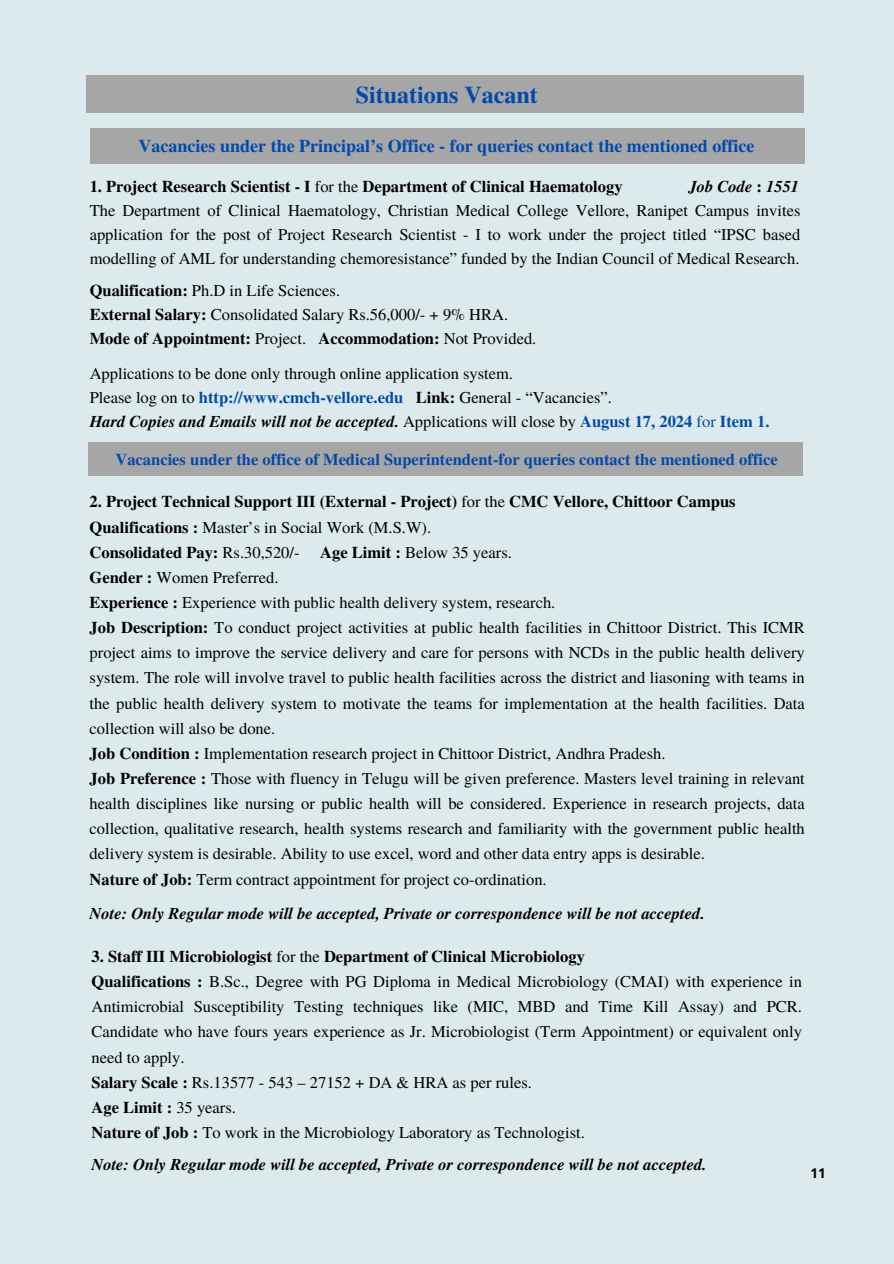
<style>
.page{position:relative;width:894px;height:1264px;background:#fff}
.page>*{position:absolute;margin:0;border:0;box-sizing:border-box;transform-origin:0 0}
.t1{font:700 24px "Te X Gyre Termes";color:#004aad}
.t2{font:700 18px "Te X Gyre Termes";color:#004aad}
.t3{font:16.5px/25.2px "Te X Gyre Termes";color:#000;text-align:justify}
.t4{font:700 16.5px "Te X Gyre Termes";color:#000}
.t5{font:italic 700 16.5px "Te X Gyre Termes";color:#000}
.t6{font:700 16.5px "Te X Gyre Termes";color:#004aad}
.t7{font:700 13.5px "Open Sans";color:#000}
.s1{font-weight:400}
.s2{font-style:normal}
.s3{font-weight:700}
.s4{font-weight:700;color:#004aad}
.s5{font-weight:400;font-style:normal}
.s6{font-style:normal;color:#004aad}
.s7{font-weight:400;font-style:normal;color:#004aad}
</style>
<div class="page">
<div style="left:0;top:0;width:893px;height:1263px;background:#ddeaed"></div>
<div style="left:87px;top:75px;width:717px;height:37px;background:#a6a6a6"></div>
<div style="left:90px;top:129px;width:714px;height:35px;background:#a6a6a6"></div>
<div style="left:88px;top:442px;width:714px;height:34px;background:#a6a6a6"></div>
<p class="t1" style="left:355px;top:76px;width:183px">Situations Vacant</p>
<h1 class="t2" style="left:138px;top:132px;width:617px">Vacancies under the Principal’s Office - for queries contact the mentioned office</h1>
<h2 class="t4" style="left:90px;top:173px;width:534px">1. Project Research Scientist - I <span class="s1">for the</span> Department of Clinical Haematology</h2>
<h2 class="t5" style="left:688px;top:174px;width:112px">Job Code <span class="s2">:</span> 1551</h2>
<p class="t3" style="left:90px;top:197px;width:712px;line-height:24px">The Department of Clinical Haematology, Christian Medical College Vellore, Ranipet Campus invites application for the post of Project Research Scientist - I to work under the project titled “IPSC based modelling of AML for understanding chemoresistance” funded by the Indian Council of Medical Research.</p>
<p class="t3" style="left:90px;top:277px;width:252px"><span class="s3">Qualification:</span> Ph.D in Life Sciences.</p>
<p class="t3" style="left:90px;top:301px;width:420px"><span class="s3">External Salary:</span> Consolidated Salary Rs.56,000/- + 9% HRA.</p>
<p class="t4" style="left:90px;top:326px;width:448px">Mode of Appointment: <span class="s1">Project.</span> Accommodation: <span class="s1">Not Provided.</span></p>
<p class="t3" style="left:90px;top:360px;width:425px">Applications to be done only through online application system.</p>
<p class="t3" style="left:90px;top:384px;width:523px">Please log on to <span class="s4">http://www.cmch-vellore.edu</span> <span class="s3">Link:</span> General - “Vacancies”.</p>
<p class="t5" style="left:90px;top:409px;width:681px">Hard Copies and Emails will not be accepted. <span class="s5">Applications will close by</span> <span class="s6">August 17, 2024</span> <span class="s7">for</span> <span class="s6">Item 1.</span></p>
<h2 class="t6" style="left:115px;top:446px;width:663px">Vacancies under the office of Medical Superintendent-for queries contact the mentioned office</h2>
<h2 class="t4" style="left:90px;top:489px;width:647px">2. Project Technical Support III (External - Project) <span class="s1">for the</span> CMC Vellore, Chittoor Campus</h2>
<p class="t3" style="left:90px;top:513px;width:343px"><span class="s3">Qualifications :</span> Master’s in Social Work (M.S.W).</p>
<p class="t4" style="left:90px;top:539px;width:211px">Consolidated Pay: <span class="s1">Rs.30,520/-</span></p>
<p class="t3" style="left:320px;top:539px;width:193px"><span class="s3">Age Limit :</span> Below 35 years.</p>
<p class="t3" style="left:90px;top:564px;width:190px"><span class="s3">Gender :</span> Women Preferred.</p>
<p class="t3" style="left:90px;top:589px;width:467px"><span class="s3">Experience :</span> Experience with public health delivery system, research.</p>
<p class="t3" style="left:90px;top:614px;width:716px"><span class="s3">Job Description:</span> To conduct project activities at public health facilities in Chittoor District. This ICMR project aims to improve the service delivery and care for persons with NCDs in the public health delivery system. The role will involve travel to public health facilities across the district and liasoning with teams in the public health delivery system to motivate the teams for implementation at the health facilities. Data collection will also be done.</p>
<p class="t3" style="left:90px;top:740px;width:577px"><span class="s3">Job Condition :</span> Implementation research project in Chittoor District, Andhra Pradesh.</p>
<p class="t3" style="left:90px;top:765px;width:716px"><span class="s3">Job Preference :</span> Those with fluency in Telugu will be given preference. Masters level training in relevant health disciplines like nursing or public health will be considered. Experience in research projects, data collection, qualitative research, health systems research and familiarity with the government public health delivery system is desirable. Ability to use excel, word and other data entry apps is desirable.</p>
<p class="t3" style="left:90px;top:865px;width:458px"><span class="s3">Nature of Job:</span> Term contract appointment for project co-ordination.</p>
<p class="t5" style="left:90px;top:900px;width:616px">Note: Only Regular mode will be accepted, Private or correspondence will be not accepted.</p>
<p class="t4" style="left:91px;top:943px;width:494px">3. Staff III Microbiologist <span class="s1">for the</span> Department of Clinical Microbiology</p>
<p class="t3" style="left:91px;top:968px;width:711px"><span class="s3">Qualifications :</span> B.Sc., Degree with PG Diploma in Medical Microbiology (CMAI) with experience in Antimicrobial Susceptibility Testing techniques like (MIC, MBD and Time Kill Assay) and PCR.<br>Candidate who have fours years experience as Jr. Microbiologist (Term Appointment) or equivalent only need to apply.</p>
<p class="t3" style="left:91px;top:1068px;width:441px"><span class="s3">Salary Scale :</span> Rs.13577 - 543 – 27152 + DA &amp; HRA as per rules.</p>
<p class="t4" style="left:91px;top:1094px;width:146px">Age Limit : <span class="s1">35 years.</span></p>
<h2 class="t3" style="left:91px;top:1118px;width:494px"><span class="s3">Nature of Job :</span> To work in the Microbiology Laboratory as Technologist.</h2>
<p class="t5" style="left:91px;top:1152px;width:616px">Note: Only Regular mode will be accepted, Private or correspondence will be not accepted.</p>
<p class="t7" style="left:810px;top:1163px;width:17px">11</p>
</div>
